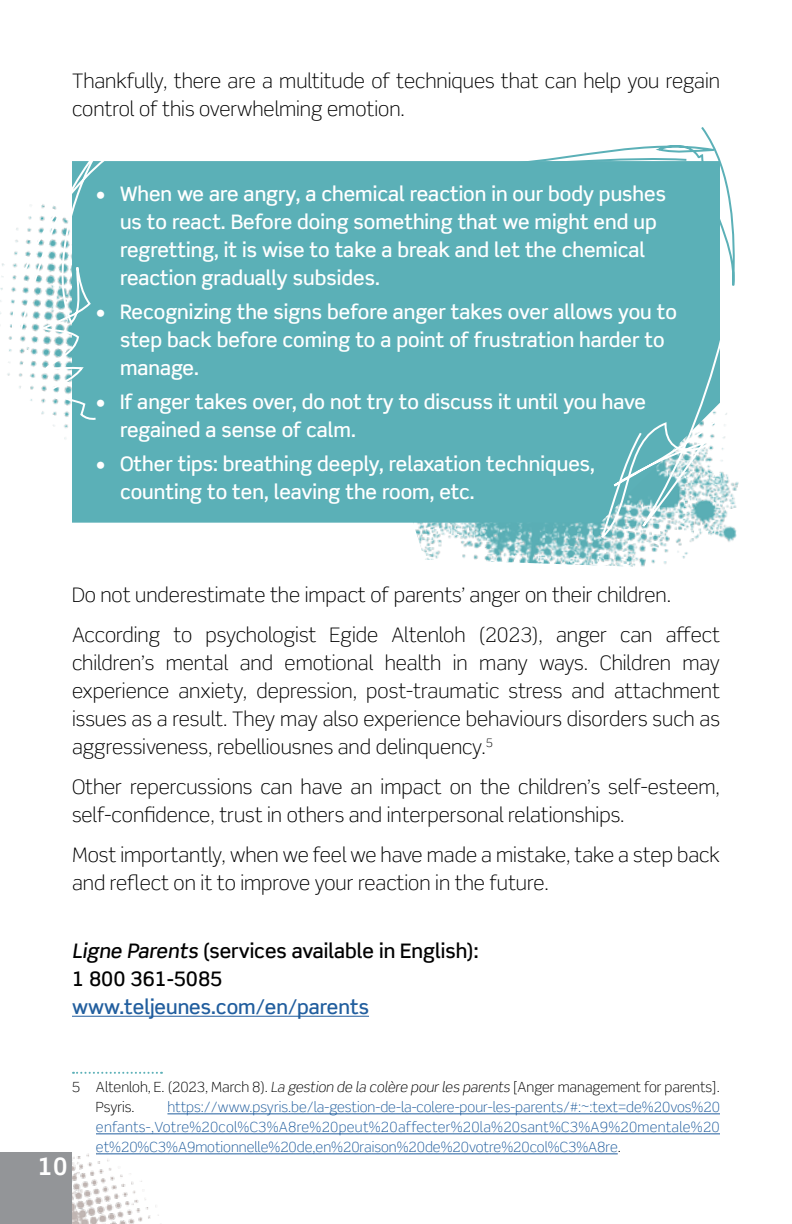
<style>
.page{position:relative;width:792px;height:1224px;background:#fff}
.page>*{position:absolute;margin:0;border:0;box-sizing:border-box;transform-origin:0 0}
.t1{font:700 24px "Scene Std";color:#fff}
.t2{font:300 20px/28px "Scene Std";color:#000}
.t3{font:500 20px/28px "Scene Std";color:#fff}
.t4{font:500 20px/28px "Scene Std";color:#000}
.t5{font:500 20px "Scene Std";color:#215e9e}
.t6{font:300 14px/20px "Scene Std";color:#215e9e;text-align:justify}
.t7{font:300 14px/20px "Scene Std";color:#000}
.s1{font-style:italic}
.s2{color:#000}
</style>
<div class="page">
<hr style="left:72px;top:1016px;width:297px;height:1px;background:#215e9e">
<hr style="left:167px;top:1114px;width:553px;height:1px;background:#215e9e">
<hr style="left:96px;top:1134px;width:624px;height:1px;background:#215e9e">
<hr style="left:96px;top:1154px;width:522px;height:1px;background:#215e9e">
<svg style="left:73px;top:1072px;width:89px;height:2px"></svg>
<img style="left:413px;top:523px;width:275px;height:44px">
<div style="left:72px;top:161px;width:490px;height:362px;background:#5bb0b7"></div>
<svg style="left:562px;top:484px;width:126px;height:69px;background:#86c3c8"></svg>
<svg style="left:0;top:161px;width:118px;height:259px"></svg>
<svg style="left:598px;top:482px;width:141px;height:62px"></svg>
<svg style="left:453px;top:127px;width:283px;height:357px;background:#75bcc2"></svg>
<img style="left:72px;top:1152px;width:102px;height:72px">
<div style="left:0;top:1152px;width:72px;height:72px;background:#939598"></div>
<p class="t2" style="left:72px;top:67px;width:650px">Thankfully, there are a multitude of techniques that can help you regain control of this overwhelming emotion.</p>
<p class="t3" style="left:120px;top:179px;width:548px;text-indent:-24px">• When we are angry, a chemical reaction in our body pushes us to react. Before doing something that we might end up regretting, it is wise to take a break and let the chemical reaction gradually subsides.</p>
<p class="t3" style="left:120px;top:297px;width:558px;text-indent:-24px">• Recognizing the signs before anger takes over allows you to step back before coming to a point of frustration harder to manage.</p>
<p class="t3" style="left:120px;top:387px;width:528px;text-indent:-24px">• If anger takes over, do not try to discuss it until you have regained a sense of calm.</p>
<p class="t3" style="left:120px;top:449px;width:476px;text-indent:-24px">• Other tips: breathing deeply, relaxation techniques, counting to ten, leaving the room, etc.</p>
<p class="t2" style="left:72px;top:575px;width:650px;line-height:40px">Do not underestimate the impact of parents’ anger on their children.<br>According to psychologist Egide Altenloh (2023), anger can affect</p>
<p class="t2" style="left:72px;top:649px;width:650px;text-align:justify">children’s mental and emotional health in many ways. Children may experience anxiety, depression, post-traumatic stress and attachment issues as a result. They may also experience behaviours disorders such as aggressiveness, rebelliousnes and delinquency.<sup>5</sup></p>
<p class="t2" style="left:72px;top:773px;width:650px">Other repercussions can have an impact on the children’s self-esteem, self-confidence, trust in others and interpersonal relationships.</p>
<p class="t2" style="left:72px;top:841px;width:649px">Most importantly, when we feel we have made a mistake, take a step back and reflect on it to improve your reaction in the future.</p>
<p class="t4" style="left:72px;top:936px;width:408px"><span class="s1">Ligne Parents</span> (services available in English):<br>1 800 361-5085</p>
<p class="t5" style="left:72px;top:994px;width:299px">www.teljeunes.com/en/parents</p>
<p class="t7" style="left:96px;top:1077px;width:626px;text-indent:-24px">5 Altenloh, E. (2023, March 8). <span class="s1">La gestion de la colère pour les parents</span> [Anger management for parents].<br>Psyris.</p>
<p class="t6" style="left:96px;top:1097px;width:625px;text-indent:71px">https://www.psyris.be/la-gestion-de-la-colere-pour-les-parents/#:~:text=de%20vos%20 enfants-,Votre%20col%C3%A8re%20peut%20affecter%20la%20sant%C3%A9%20mentale%20 et%20%C3%A9motionnelle%20de,en%20raison%20de%20votre%20col%C3%A8re<span class="s2">.</span></p>
<p class="t1" style="left:38px;top:1151px;width:32px">10</p>
</div>
